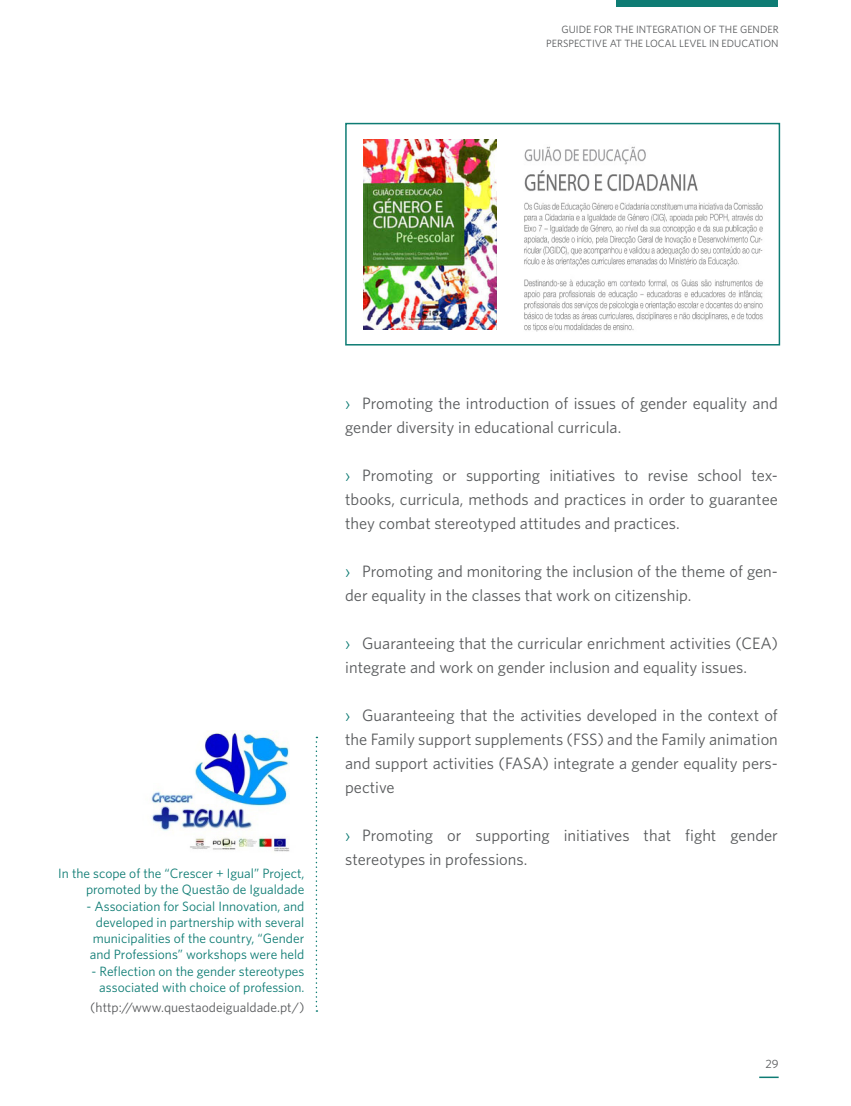
<style>
.page{position:relative;width:851px;height:1106px;background:#fff}
.page>*{position:absolute;margin:0;border:0;box-sizing:border-box;transform-origin:0 0}
.t1{font:16.5px/24px "Whitney";color:#585a5c}
.t2{font:13.5px/16.2px "Whitney";color:#0e7c74;text-align:right}
.t3{font:13.5px "Whitney";color:#585a5c}
.t4{font:12px "Whitney";color:#585a5c}
.t5{font:10.5px/13.5px "Whitney";color:#585a5c;text-align:right}
.s1{color:#0e7c74}
</style>
<div class="page">
<div style="left:616px;top:0;width:161px;height:7px;background:#0e7c74"></div>
<svg style="left:759px;top:1076px;width:19px;height:2px"></svg>
<img style="left:513px;top:146px;width:266px;height:200px">
<img style="left:364px;top:140px;width:133px;height:189px">
<div style="left:345px;top:123px;width:435px;height:222px;border:2px solid #0e7c74"></div>
<img style="left:151px;top:730px;width:139px;height:122px">
<svg style="left:315px;top:736px;width:2px;height:275px"></svg>
<p class="t5" style="left:546px;top:22px;width:234px">GUIDE FOR THE INTEGRATION OF THE GENDER<br>PERSPECTIVE AT THE LOCAL LEVEL IN EDUCATION</p>
<p class="t2" style="left:58px;top:865px;width:247px">In the scope of the “Crescer + Igual” Project, promoted by the Questão de Igualdade</p>
<p class="t2" style="left:86px;top:897px;width:219px">- Association for Social Innovation, and developed in partnership with several municipalities of the country, “Gender and Professions” workshops were held</p>
<p class="t2" style="left:92px;top:962px;width:214px;text-align:center">- Reflection on the gender stereotypes associated with choice of profession.</p>
<p class="t3" style="left:90px;top:999px;width:216px">(http://www.questaodeigualdade.pt/)</p>
<p class="t1" style="left:345px;top:391px;width:434px"><span class="s1">›</span> Promoting the introduction of issues of gender equality and gender diversity in educational curricula.</p>
<p class="t1" style="left:345px;top:463px;width:434px;text-align:justify"><span class="s1">›</span> Promoting or supporting initiatives to revise school tex&shy;tbooks, curricula, methods and practices in order to guarantee they combat stereotyped attitudes and practices.</p>
<p class="t1" style="left:345px;top:559px;width:434px"><span class="s1">›</span> Promoting and monitoring the inclusion of the theme of gen&shy;der equality in the classes that work on citizenship.</p>
<p class="t1" style="left:345px;top:631px;width:434px"><span class="s1">›</span> Guaranteeing that the curricular enrichment activities (CEA) integrate and work on gender inclusion and equality issues.</p>
<p class="t1" style="left:345px;top:703px;width:434px;text-align:justify"><span class="s1">›</span> Guaranteeing that the activities developed in the context of the Family support supplements (FSS) and the Family animation and support activities (FASA) integrate a gender equality pers&shy;pective</p>
<p class="t1" style="left:345px;top:823px;width:434px"><span class="s1">›</span> Promoting or supporting initiatives that fight gender stereotypes in professions.</p>
<p class="t4" style="left:765px;top:1056px;width:15px">29</p>
</div>
